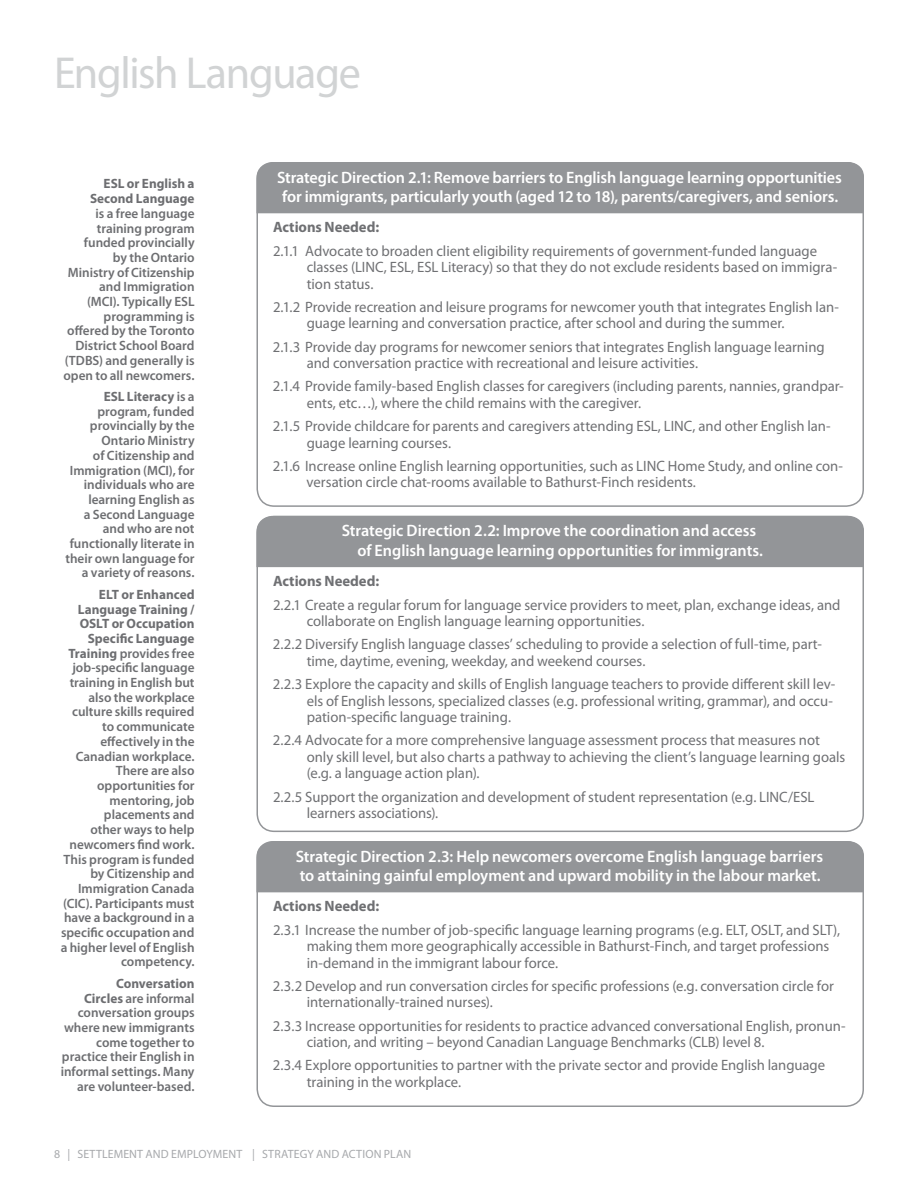
<style>
.page{position:relative;width:918px;height:1188px;background:#fff}
.page>*{position:absolute;margin:0;border:0;box-sizing:border-box;transform-origin:0 0}
.t1{font:45px "Myriad Pro";color:#d1d3d4}
.t2{font:600 16.5px/19.8px "Myriad Pro";letter-spacing:-.005em;color:#fff}
.t3{font:15px/16.5px "Myriad Pro";color:#6f7073}
.t4{font:700 15px "Myriad Pro";color:#6f7073}
.t5{font:600 13.5px/14.7px "Myriad Pro";color:#6d6e71;text-align:right}
.t6{font:700 13.5px/14.7px "Myriad Pro";color:#6d6e71;text-align:right}
.t7{font:12px "Myriad Pro";letter-spacing:.01em;color:#a7a9ac}
.s1{font-weight:700}
</style>
<div class="page">
<div style="left:256px;top:162px;width:608px;height:51px;background:#939598"></div>
<div style="left:257px;top:162px;width:607px;height:345px;border:2px solid #939598;border-radius:17px"></div>
<div style="left:256px;top:841px;width:608px;height:51px;background:#939598"></div>
<div style="left:257px;top:841px;width:607px;height:266px;border:2px solid #939598;border-radius:17px"></div>
<div style="left:256px;top:516px;width:608px;height:51px;background:#939598"></div>
<div style="left:257px;top:516px;width:607px;height:316px;border:2px solid #939598;border-radius:17px"></div>
<h1 class="t1" style="left:54px;top:45px;width:308px">English Language</h1>
<p class="t6" style="left:90px;top:176px;width:106px">ESL or English a<br>Second Language</p>
<p class="t5" style="left:64px;top:206px;width:133px">is a free language training program funded provincially<br>by the Ontario<br>Ministry of Citizenship and Immigration (MCI). Typically ESL programming is offered by the Toronto<br>District School Board (TDBS) and generally is open to all newcomers.</p>
<p class="t5" style="left:65px;top:389px;width:131px"><span class="s1">ESL Literacy</span> is a program, funded provincially by the<br>Ontario Ministry<br>of Citizenship and<br>Immigration (MCI), for individuals who are learning English as<br>a Second Language and who are not functionally literate in their own language for a variety of reasons.</p>
<p class="t5" style="left:61px;top:587px;width:135px"><span class="s1">ELT or Enhanced<br>Language Training /<br>OSLT or Occupation<br>Specific Language<br>Training</span> provides free job-specific language training in English but also the workplace culture skills required to communicate effectively in the<br>Canadian workplace.<br>There are also opportunities for mentoring, job placements and<br>other ways to help newcomers find work.<br>This program is funded by Citizenship and<br>Immigration Canada (CIC). Participants must have a background in a specific occupation and a higher level of English competency.</p>
<p class="t5" style="left:61px;top:976px;width:135px"><span class="s1">Conversation<br>Circles</span> are informal conversation groups where new immigrants come together to practice their English in informal settings. Many are volunteer-based.</p>
<p class="t2" style="left:277px;top:167px;width:566px">Strategic Direction 2.1: Remove barriers to English language learning opportunities for immigrants, particularly youth (aged 12 to 18), parents/caregivers, and seniors.</p>
<p class="t4" style="left:273px;top:218px;width:108px">Actions Needed:</p>
<p class="t3" style="left:307px;top:242px;width:532px;text-indent:-34px">2.1.1 Advocate to broaden client eligibility requirements of government-funded language classes (LINC, ESL, ESL Literacy) so that they do not exclude residents based on immigra&shy;tion status.</p>
<p class="t3" style="left:307px;top:298px;width:534px;text-indent:-34px">2.1.2 Provide recreation and leisure programs for newcomer youth that integrates English lan&shy;guage learning and conversation practice, after school and during the summer.</p>
<p class="t3" style="left:307px;top:338px;width:519px;text-indent:-34px">2.1.3 Provide day programs for newcomer seniors that integrates English language learning and conversation practice with recreational and leisure activities.</p>
<p class="t3" style="left:307px;top:378px;width:538px;text-indent:-34px">2.1.4 Provide family-based English classes for caregivers (including parents, nannies, grandpar&shy;ents, etc…), where the child remains with the caregiver.</p>
<p class="t3" style="left:307px;top:418px;width:526px;text-indent:-34px">2.1.5 Provide childcare for parents and caregivers attending ESL, LINC, and other English lan&shy;guage learning courses.</p>
<p class="t3" style="left:307px;top:457px;width:538px;text-indent:-34px">2.1.6 I ncrease online English learning opportunities, such as LINC Home Study, and online con&shy;versation circle chat-rooms available to Bathurst-Finch residents.</p>
<p class="t2" style="left:357px;top:521px;width:407px;text-indent:-16px">Strategic Direction 2.2: Improve the coordination and access of English language learning opportunities for immigrants.</p>
<p class="t4" style="left:273px;top:571px;width:108px">Actions Needed:</p>
<p class="t3" style="left:307px;top:596px;width:535px;text-indent:-34px">2.2.1 Create a regular forum for language service providers to meet, plan, exchange ideas, and collaborate on English language learning opportunities.</p>
<p class="t3" style="left:307px;top:636px;width:517px;text-indent:-34px">2.2.2 Diversify English language classes’ scheduling to provide a selection of full-time, part&shy;time, daytime, evening, weekday, and weekend courses.</p>
<p class="t3" style="left:307px;top:675px;width:530px;text-indent:-34px">2.2.3 Explore the capacity and skills of English language teachers to provide different skill lev&shy;els of English lessons, specialized classes (e.g. professional writing, grammar), and occu&shy;pation-specific language training.</p>
<p class="t3" style="left:307px;top:732px;width:540px;text-indent:-34px">2.2.4 Advocate for a more comprehensive language assessment process that measures not only skill level, but also charts a pathway to achieving the client’s language learning goals (e.g. a language action plan).</p>
<p class="t3" style="left:307px;top:788px;width:509px;text-indent:-34px">2.2.5 Support the organization and development of student representation (e.g. LINC/ESL learners associations).</p>
<p class="t2" style="left:296px;top:846px;width:529px">Strategic Direction 2.3: Help newcomers overcome English language barriers to attaining gainful employment and upward mobility in the labour market.</p>
<p class="t4" style="left:273px;top:897px;width:108px">Actions Needed:</p>
<p class="t3" style="left:307px;top:921px;width:535px;text-indent:-34px">2.3.1 I ncrease the number of job-specific language learning programs (e.g. ELT, OSLT, and SLT), making them more geographically accessible in Bathurst-Finch, and target professions in-demand in the immigrant labour force.</p>
<p class="t3" style="left:307px;top:977px;width:529px;text-indent:-34px">2.3.2 Develop and run conversation circles for specific professions (e.g. conversation circle for internationally-trained nurses).</p>
<p class="t3" style="left:307px;top:1017px;width:540px;text-indent:-34px">2.3.3 I ncrease opportunities for residents to practice advanced conversational English, pronun&shy;ciation, and writing – beyond Canadian Language Benchmarks (CLB) level 8.</p>
<p class="t3" style="left:307px;top:1057px;width:520px;text-indent:-34px">2.3.4 Explore opportunities to partner with the private sector and provide English language training in the workplace.</p>
<p class="t7" style="left:54px;top:1147px;width:359px">8 | Settlement and Employment | Strategy and Action Plan</p>
</div>
